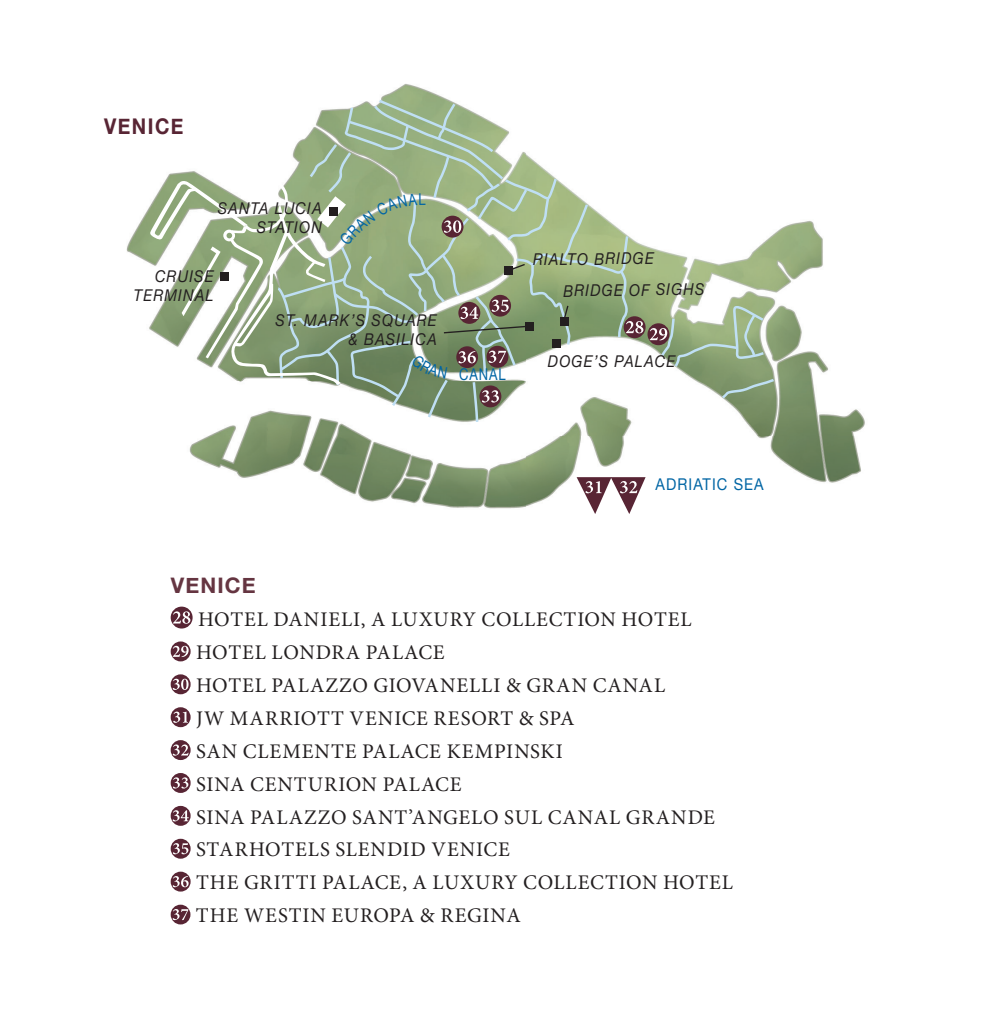
<style>
.page{position:relative;width:1006px;height:1026px;background:#fff}
.page>*{position:absolute;margin:0;border:0;box-sizing:border-box;transform-origin:0 0}
.t1{font:700 21.6px "Helvetica Neue";letter-spacing:.075em;color:#582534;scale:.9 1}
.t2{font:700 21.38px "Helvetica Neue";letter-spacing:.055em;color:#653541}
.t3{font:20.7px/32.9px "Minion Pro";letter-spacing:.04em;color:#231f20}
.t4{font:italic 16.2px/18.9px "Helvetica Neue";letter-spacing:.075em;color:#231f20;text-align:right;scale:.9 1}
.t5{font:16.2px "Helvetica Neue";letter-spacing:.075em;color:#0065a4;scale:.9 1}
.t6{font:16.2px "Helvetica Neue";letter-spacing:.075em;color:#0065a4;scale:.8 1}
</style>
<div class="page">
<img style="left:126px;top:84px;width:739px;height:425px">
<svg style="left:721px;top:378px;width:52px;height:20px"></svg>
<svg style="left:172px;top:607px;width:19px;height:20px"></svg>
<div style="left:171px;top:606px;width:21px;height:22px;border:3px solid #582534;border-radius:50%"></div>
<svg style="left:173px;top:611px;width:17px;height:12px"></svg>
<svg style="left:172px;top:642px;width:17px;height:18px"></svg>
<div style="left:171px;top:641px;width:19px;height:20px;border:2px solid #582534;border-radius:50%"></div>
<svg style="left:173px;top:645px;width:15px;height:11px"></svg>
<svg style="left:172px;top:675px;width:17px;height:17px"></svg>
<div style="left:171px;top:674px;width:19px;height:20px;border:2px solid #582534;border-radius:50%"></div>
<svg style="left:173px;top:678px;width:15px;height:11px"></svg>
<svg style="left:172px;top:708px;width:17px;height:17px"></svg>
<div style="left:171px;top:707px;width:19px;height:19px;border:2px solid #582534;border-radius:50%"></div>
<svg style="left:173px;top:711px;width:15px;height:11px"></svg>
<svg style="left:172px;top:741px;width:17px;height:17px"></svg>
<div style="left:171px;top:739px;width:19px;height:20px;border:2px solid #582534;border-radius:50%"></div>
<svg style="left:173px;top:744px;width:15px;height:11px"></svg>
<svg style="left:172px;top:774px;width:17px;height:17px"></svg>
<div style="left:171px;top:772px;width:19px;height:20px;border:2px solid #582534;border-radius:50%"></div>
<svg style="left:173px;top:777px;width:15px;height:11px"></svg>
<svg style="left:172px;top:806px;width:17px;height:18px"></svg>
<div style="left:171px;top:805px;width:19px;height:20px;border:2px solid #582534;border-radius:50%"></div>
<svg style="left:172px;top:809px;width:17px;height:12px"></svg>
<svg style="left:172px;top:839px;width:17px;height:18px"></svg>
<div style="left:171px;top:838px;width:19px;height:20px;border:2px solid #582534;border-radius:50%"></div>
<svg style="left:173px;top:842px;width:15px;height:12px"></svg>
<svg style="left:172px;top:872px;width:17px;height:18px"></svg>
<div style="left:171px;top:871px;width:19px;height:20px;border:2px solid #582534;border-radius:50%"></div>
<svg style="left:173px;top:875px;width:15px;height:11px"></svg>
<svg style="left:172px;top:905px;width:17px;height:17px"></svg>
<div style="left:171px;top:904px;width:19px;height:20px;border:2px solid #582534;border-radius:50%"></div>
<svg style="left:172px;top:908px;width:16px;height:11px"></svg>
<div style="left:623px;top:316px;width:22px;height:22px;border:3px solid #582534;border-radius:50%"></div>
<div style="left:647px;top:323px;width:22px;height:22px;border:3px solid #582534;border-radius:50%"></div>
<svg style="left:649px;top:306px;width:114px;height:60px;background:#a5b696"></svg>
<svg style="left:576px;top:477px;width:69px;height:37px"></svg>
<svg style="left:150px;top:100px;width:493px;height:322px"></svg>
<p class="t1" style="left:104px;top:109px;width:90px">VENICE</p>
<p class="t4" style="left:218px;top:200px;width:117px">SANTA LUCIA<br>STATION</p>
<p class="t4" style="left:134px;top:267px;width:90px">CRUISE<br>TERMINAL</p>
<p class="t4" style="left:275px;top:311px;width:181px">ST. MARK’S SQUARE &amp; BASILICA</p>
<p class="t6" style="left:459px;top:362px;width:60px">CANAL</p>
<p class="t4" style="left:562px;top:244px;width:158px;line-height:31.7px;text-align:left;text-indent:-30px;rotate:-1deg">RIALTO BRIDGE<br>BRIDGE OF SIGHS</p>
<p class="t4" style="left:548px;top:352px;width:143px">DOGE’S PALACE</p>
<p class="t5" style="left:655px;top:472px;width:122px">ADRIATIC SEA</p>
<p class="t2" style="left:171px;top:568px;width:87px">VENICE</p>
<p class="t3" style="left:196px;top:603px;width:538px">HOTEL DANIELI, A LUXURY COLLECTION HOTEL<br>HOTEL LONDRA PALACE<br>HOTEL PALAZZO GIOVANELLI &amp; GRAN CANAL<br>JW MARRIOTT VENICE RESORT &amp; SPA<br>SAN CLEMENTE PALACE KEMPINSKI<br>SINA CENTURION PALACE<br>SINA PALAZZO SANT’ANGELO SUL CANAL GRANDE<br>STARHOTELS SLENDID VENICE<br>THE GRITTI PALACE, A LUXURY COLLECTION HOTEL<br>THE WESTIN EUROPA &amp; REGINA</p>
</div>
